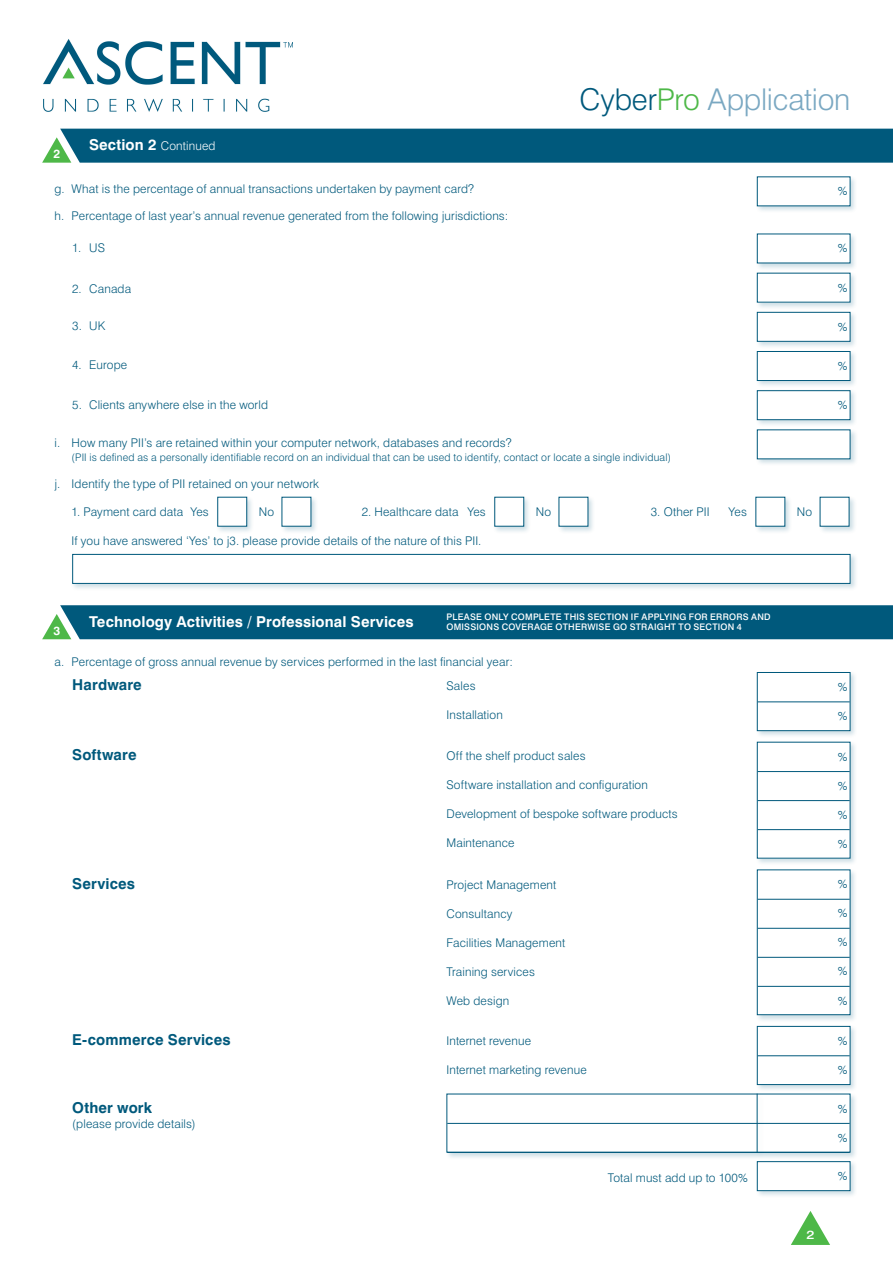
<style>
.page{position:relative;width:893px;height:1263px;background:#fff}
.page>*{position:absolute;margin:0;border:0;box-sizing:border-box;transform-origin:0 0}
.t1{font:300 30px "Swiss 721 BT";letter-spacing:-.005em;color:#7aa8c2}
.t2{font:700 15px "Swiss 721 BT";letter-spacing:.01em;color:#00597c}
.t3{font:700 15px "Swiss 721 BT";letter-spacing:.01em;color:#fff}
.t4{font:300 12px/26.4px "Swiss 721 BT";letter-spacing:.01em;color:#00597c}
.t5{font:300 12px "Swiss 721 BT";letter-spacing:.015em;color:#fff}
.t6{font:700 12px "Swiss 721 BT";color:#fff}
.t7{font:500 12px "Swiss 721 BT";color:#fff;scale:1.2 1}
.t8{font:300 10.5px "Swiss 721 BT";letter-spacing:.015em;color:#00597c}
.t9{font:500 9px/10.5px "Swiss 721 BT";letter-spacing:.025em;color:#fff}
.s1{font-weight:700;font-size:15px}
.s2{color:#00597c}
.s3{color:#4eb848}
</style>
<div class="page">
<svg style="left:791px;top:1211px;width:39px;height:34px"></svg>
<img style="left:43px;top:39px;width:250px;height:73px">
<div style="left:42px;top:129px;width:851px;height:34px;background:#00597c"></div>
<div style="left:755px;top:175px;width:103px;height:39px;background:#00597c;opacity:.2"></div>
<div style="left:757px;top:177px;width:93px;height:29px;background:#fff"></div>
<div style="left:755px;top:232px;width:103px;height:39px;background:#00597c;opacity:.2"></div>
<div style="left:757px;top:234px;width:93px;height:29px;background:#fff"></div>
<div style="left:755px;top:271px;width:103px;height:39px;background:#00597c;opacity:.2"></div>
<div style="left:757px;top:273px;width:93px;height:29px;background:#fff"></div>
<div style="left:755px;top:310px;width:103px;height:39px;background:#00597c;opacity:.2"></div>
<div style="left:757px;top:312px;width:93px;height:29px;background:#fff"></div>
<div style="left:757px;top:312px;width:93px;height:30px;border:1px solid #00597c"></div>
<div style="left:755px;top:349px;width:103px;height:39px;background:#00597c;opacity:.2"></div>
<div style="left:757px;top:351px;width:93px;height:29px;background:#fff"></div>
<div style="left:757px;top:351px;width:93px;height:30px;border:1px solid #00597c"></div>
<div style="left:755px;top:389px;width:103px;height:38px;background:#00597c;opacity:.2"></div>
<div style="left:757px;top:391px;width:93px;height:29px;background:#fff"></div>
<div style="left:757px;top:390px;width:93px;height:30px;border:1px solid #00597c"></div>
<div style="left:755px;top:428px;width:103px;height:39px;background:#00597c;opacity:.2"></div>
<div style="left:757px;top:429px;width:93px;height:30px;background:#fff"></div>
<div style="left:280px;top:495px;width:39px;height:39px;background:#00597c;opacity:.2"></div>
<div style="left:282px;top:497px;width:29px;height:30px;background:#fff"></div>
<div style="left:557px;top:495px;width:39px;height:39px;background:#00597c;opacity:.2"></div>
<div style="left:559px;top:497px;width:29px;height:30px;background:#fff"></div>
<div style="left:818px;top:495px;width:39px;height:39px;background:#00597c;opacity:.2"></div>
<div style="left:820px;top:497px;width:29px;height:30px;background:#fff"></div>
<div style="left:216px;top:495px;width:39px;height:39px;background:#00597c;opacity:.2"></div>
<div style="left:217px;top:497px;width:30px;height:30px;background:#fff;border:1px solid #00597c"></div>
<div style="left:493px;top:495px;width:39px;height:39px;background:#00597c;opacity:.2"></div>
<div style="left:494px;top:497px;width:30px;height:30px;background:#fff"></div>
<div style="left:754px;top:495px;width:39px;height:39px;background:#00597c;opacity:.2"></div>
<div style="left:755px;top:497px;width:30px;height:30px;background:#fff"></div>
<div style="left:71px;top:552px;width:787px;height:39px;background:#00597c;opacity:.2"></div>
<div style="left:72px;top:554px;width:778px;height:30px;background:#fff;border:1px solid #00597c"></div>
<div style="left:42px;top:605px;width:851px;height:34px;background:#00597c"></div>
<div style="left:755px;top:670px;width:103px;height:68px;background:#00597c;opacity:.2"></div>
<div style="left:757px;top:672px;width:93px;height:59px;background:#fff"></div>
<hr style="left:758px;top:702px;width:92px;height:1px;background:#00597c">
<div style="left:757px;top:672px;width:93px;height:59px;border:1px solid #00597c"></div>
<div style="left:755px;top:868px;width:103px;height:155px;background:#00597c;opacity:.2"></div>
<div style="left:757px;top:870px;width:93px;height:145px;background:#fff"></div>
<hr style="left:758px;top:899px;width:92px;height:1px;background:#00597c">
<hr style="left:758px;top:928px;width:92px;height:1px;background:#00597c">
<hr style="left:758px;top:957px;width:92px;height:1px;background:#00597c">
<hr style="left:758px;top:986px;width:92px;height:1px;background:#00597c">
<div style="left:757px;top:869px;width:93px;height:146px;border:1px solid #00597c"></div>
<div style="left:755px;top:740px;width:103px;height:126px;background:#00597c;opacity:.2"></div>
<div style="left:757px;top:742px;width:93px;height:116px;background:#fff"></div>
<hr style="left:758px;top:771px;width:92px;height:1px;background:#00597c">
<hr style="left:758px;top:800px;width:92px;height:1px;background:#00597c">
<hr style="left:758px;top:829px;width:92px;height:1px;background:#00597c">
<div style="left:757px;top:742px;width:93px;height:116px;border:1px solid #00597c"></div>
<div style="left:755px;top:1024px;width:103px;height:68px;background:#00597c;opacity:.2"></div>
<div style="left:757px;top:1026px;width:93px;height:58px;background:#fff"></div>
<hr style="left:758px;top:1055px;width:92px;height:1px;background:#00597c">
<div style="left:757px;top:1026px;width:93px;height:59px;border:1px solid #00597c"></div>
<div style="left:445px;top:1092px;width:413px;height:68px;background:#00597c;opacity:.2"></div>
<div style="left:447px;top:1094px;width:403px;height:58px;background:#fff"></div>
<hr style="left:447px;top:1123px;width:403px;height:1px;background:#00597c">
<hr style="left:447px;top:1152px;width:403px;height:1px;background:#00597c">
<div style="left:755px;top:1159px;width:103px;height:39px;background:#00597c;opacity:.2"></div>
<div style="left:757px;top:1161px;width:93px;height:30px;background:#fff"></div>
<div style="left:757px;top:1161px;width:93px;height:30px;border:1px solid #00597c"></div>
<div style="left:755px;top:1092px;width:10px;height:67px;background:#00597c;opacity:.2"></div>
<hr style="left:757px;top:1094px;width:1px;height:58px;background:#00597c">
<p class="t6" style="left:53px;top:147px;width:8px">2</p>
<p class="t5" style="left:89px;top:139px;width:128px"><span class="s1">Section 2</span> Continued</p>
<h1 class="t1" style="left:579px;top:81px;width:273px"><span class="s2">Cyber</span><span class="s3">Pro</span> Application</h1>
<p class="t4" style="left:55px;top:176px;width:455px">g. What is the percentage of annual transactions undertaken by payment card?<br>h. Percentage of last year’s annual revenue generated from the following jurisdictions:</p>
<p class="t4" style="left:72px;top:234px;width:34px">1. US</p>
<p class="t4" style="left:72px;top:275px;width:60px">2. Canada</p>
<p class="t4" style="left:72px;top:312px;width:35px">3. UK</p>
<p class="t4" style="left:72px;top:351px;width:56px">4. Europe</p>
<p class="t4" style="left:72px;top:391px;width:197px">5. Clients anywhere else in the world</p>
<p class="t4" style="left:55px;top:430px;width:458px">i. How many PII’s are retained within your computer network, databases and records?</p>
<p class="t8" style="left:72px;top:451px;width:601px">(PII is defined as a personally identifiable record on an individual that can be used to identify, contact or locate a single individual)</p>
<p class="t4" style="left:55px;top:470px;width:266px">j. Identify the type of PII retained on your network</p>
<p class="t4" style="left:71px;top:498px;width:139px">1. Payment card data Yes</p>
<p class="t4" style="left:259px;top:498px;width:17px">No</p>
<p class="t4" style="left:362px;top:498px;width:126px">2. Healthcare data Yes</p>
<p class="t4" style="left:536px;top:498px;width:17px">No</p>
<p class="t4" style="left:651px;top:498px;width:60px">3. Other PII</p>
<p class="t4" style="left:728px;top:498px;width:20px">Yes</p>
<p class="t4" style="left:797px;top:498px;width:17px">No</p>
<p class="t4" style="left:72px;top:528px;width:411px">If you have answered ‘Yes’ to j3. please provide details of the nature of this PII.</p>
<p class="t6" style="left:53px;top:623px;width:8px">3</p>
<p class="t3" style="left:89px;top:613px;width:326px">Technology Activities / Professional Services</p>
<p class="t9" style="left:446px;top:611px;width:326px">PLEASE ONLY COMPLETE THIS SECTION IF APPLYING FOR ERRORS AND<br>OMISSIONS COVERAGE OTHERWISE GO STRAIGHT TO SECTION 4</p>
<p class="t4" style="left:55px;top:648px;width:460px">a. Percentage of gross annual revenue by services performed in the last financial year:</p>
<p class="t2" style="left:72px;top:676px;width:71px">Hardware</p>
<p class="t4" style="left:446px;top:673px;width:31px">Sales</p>
<p class="t4" style="left:446px;top:702px;width:58px">Installation</p>
<p class="t2" style="left:72px;top:746px;width:66px">Software</p>
<p class="t4" style="left:446px;top:743px;width:141px">Off the shelf product sales</p>
<p class="t4" style="left:446px;top:772px;width:203px">Software installation and configuration</p>
<p class="t4" style="left:446px;top:801px;width:233px">Development of bespoke software products</p>
<p class="t4" style="left:446px;top:830px;width:70px">Maintenance</p>
<p class="t2" style="left:72px;top:874px;width:64px">Services</p>
<p class="t4" style="left:446px;top:871px;width:111px">Project Management</p>
<p class="t4" style="left:446px;top:900px;width:67px">Consultancy</p>
<p class="t4" style="left:446px;top:929px;width:120px">Facilities Management</p>
<p class="t4" style="left:446px;top:958px;width:90px">Training services</p>
<p class="t4" style="left:446px;top:987px;width:64px">Web design</p>
<p class="t2" style="left:72px;top:1030px;width:160px">E-commerce Services</p>
<p class="t4" style="left:446px;top:1027px;width:86px">Internet revenue</p>
<p class="t4" style="left:446px;top:1056px;width:142px">Internet marketing revenue</p>
<p class="t2" style="left:72px;top:1098px;width:81px">Other work</p>
<p class="t4" style="left:72px;top:1110px;width:125px">(please provide details)</p>
<p class="t4" style="left:838px;top:178px;width:11px">%</p>
<p class="t4" style="left:838px;top:235px;width:11px">%</p>
<p class="t4" style="left:838px;top:274px;width:11px">%</p>
<p class="t4" style="left:838px;top:313px;width:11px">%</p>
<p class="t4" style="left:838px;top:352px;width:11px">%</p>
<p class="t4" style="left:838px;top:392px;width:11px">%</p>
<p class="t4" style="left:838px;top:673px;width:11px">%</p>
<p class="t4" style="left:838px;top:702px;width:11px">%</p>
<p class="t4" style="left:838px;top:743px;width:11px">%</p>
<p class="t4" style="left:838px;top:772px;width:11px">%</p>
<p class="t4" style="left:838px;top:801px;width:11px">%</p>
<p class="t4" style="left:838px;top:830px;width:11px">%</p>
<p class="t4" style="left:838px;top:871px;width:11px">%</p>
<p class="t4" style="left:838px;top:900px;width:11px">%</p>
<p class="t4" style="left:838px;top:929px;width:11px">%</p>
<p class="t4" style="left:838px;top:958px;width:11px">%</p>
<p class="t4" style="left:838px;top:987px;width:11px">%</p>
<p class="t4" style="left:838px;top:1027px;width:11px">%</p>
<p class="t4" style="left:838px;top:1056px;width:11px">%</p>
<p class="t4" style="left:838px;top:1095px;width:11px">%</p>
<p class="t4" style="left:838px;top:1124px;width:11px">%</p>
<p class="t4" style="left:608px;top:1165px;width:142px">Total must add up to 100%</p>
<p class="t4" style="left:838px;top:1162px;width:11px">%</p>
<p class="t7" style="left:806px;top:1227px;width:8px">2</p>
</div>
